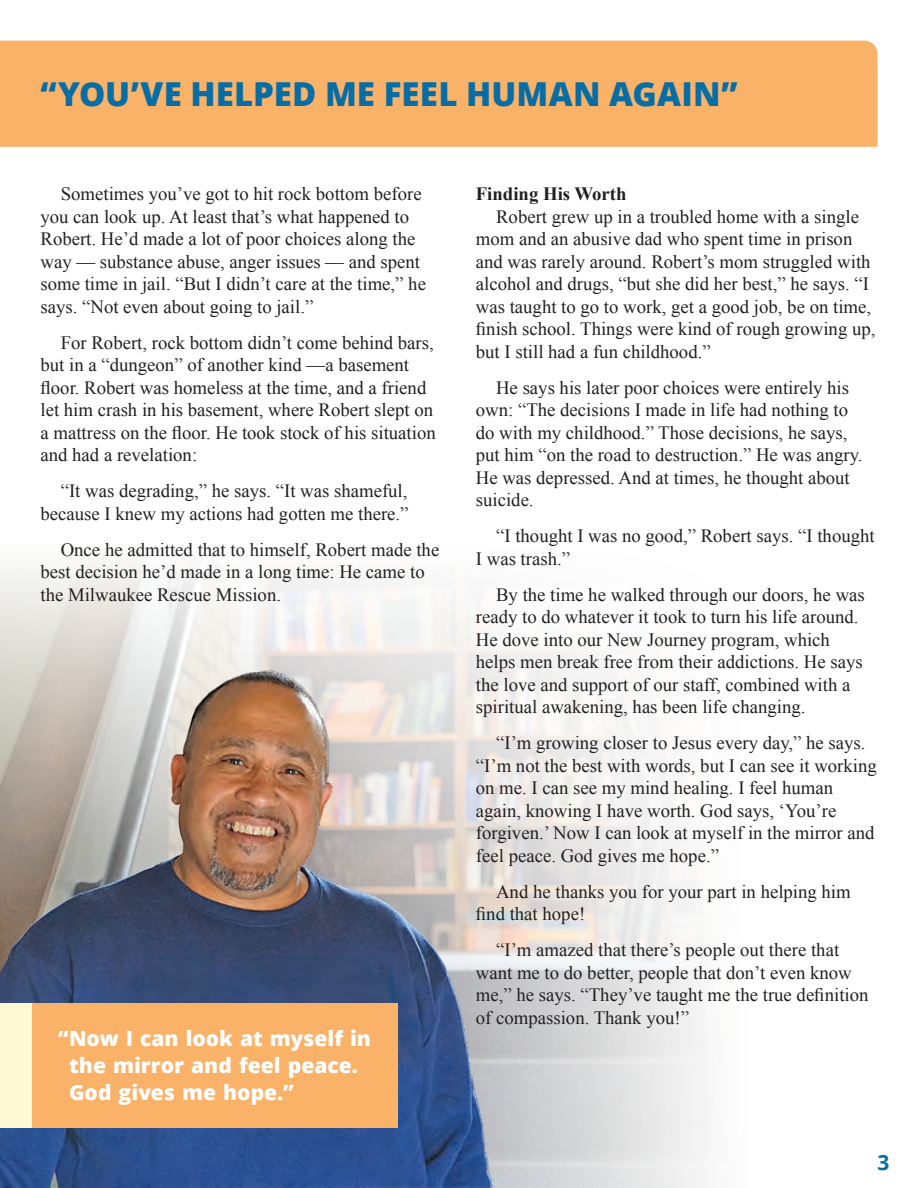
<style>
.page{position:relative;width:918px;height:1188px;background:#fff}
.page>*{position:absolute;margin:0;border:0;box-sizing:border-box;transform-origin:0 0}
.t1{font:800 33px "Open Sans";color:#066da5}
.t2{font:800 21px/27px "Open Sans";color:#fff}
.t3{font:700 21px "Open Sans";color:#066da5}
.t4{font:18.75px/22.5px "Times New Roman";color:#231f20}
.t5{font:700 18.75px "Times New Roman";color:#231f20}
</style>
<div class="page">
<img style="left:0;top:562px;width:705px;height:626px">
<div style="left:0;top:41px;width:878px;height:106px;background:#fab269"></div>
<div style="left:31px;top:1003px;width:367px;height:124px;background:#fab269"></div>
<div style="left:0;top:1003px;width:31px;height:124px;background:#fcf9d3"></div>
<h1 class="t1" style="left:40px;top:69px;width:699px">“YOU’VE HELPED ME FEEL HUMAN AGAIN”</h1>
<p class="t4" style="left:40px;top:183px;width:387px;text-indent:20px">Sometimes you’ve got to hit rock bottom before you can look up. At least that’s what happened to Robert. He’d made a lot of poor choices along the way — substance abuse, anger issues — and spent some time in jail. “But I didn’t care at the time,” he says. “Not even about going to jail.”</p>
<p class="t4" style="left:40px;top:331px;width:397px;text-indent:20px">For Robert, rock bottom didn’t come behind bars, but in a “dungeon” of another kind —a basement floor. Robert was homeless at the time, and a friend let him crash in his basement, where Robert slept on a mattress on the floor. He took stock of his situation and had a revelation:</p>
<p class="t4" style="left:40px;top:480px;width:370px;text-align:right">“It was degrading,” he says. “It was shameful, because I knew my actions had gotten me there.”</p>
<p class="t4" style="left:40px;top:538px;width:400px;text-indent:20px">Once he admitted that to himself, Robert made the best decision he’d made in a long time: He came to the Milwaukee Rescue Mission.</p>
<p class="t2" style="left:69px;top:1024px;width:303px;text-indent:-11px">“Now I can look at myself in the mirror and feel peace.<br>God gives me hope.”</p>
<p class="t5" style="left:476px;top:181px;width:152px">Finding His Worth</p>
<p class="t4" style="left:476px;top:205px;width:401px;text-indent:20px">Robert grew up in a troubled home with a single mom and an abusive dad who spent time in prison and was rarely around. Robert’s mom struggled with alcohol and drugs, “but she did her best,” he says. “I was taught to go to work, get a good job, be on time, finish school. Things were kind of rough growing up, but I still had a fun childhood.”</p>
<p class="t4" style="left:476px;top:376px;width:388px;text-indent:20px">He says his later poor choices were entirely his own: “The decisions I made in life had nothing to do with my childhood.” Those decisions, he says, put him “on the road to destruction.” He was angry.<br>He was depressed. And at times, he thought about suicide.</p>
<p class="t4" style="left:476px;top:524px;width:400px;text-indent:20px">“I thought I was no good,” Robert says. “I thought<br>I was trash.”</p>
<p class="t4" style="left:476px;top:583px;width:390px;text-indent:20px">By the time he walked through our doors, he was ready to do whatever it took to turn his life around.<br>He dove into our New Journey program, which helps men break free from their addictions. He says the love and support of our staff, combined with a spiritual awakening, has been life changing.</p>
<p class="t4" style="left:476px;top:731px;width:402px;text-indent:20px">“I’m growing closer to Jesus every day,” he says. “I’m not the best with words, but I can see it working on me. I can see my mind healing. I feel human again, knowing I have worth. God says, ‘You’re forgiven.’ Now I can look at myself in the mirror and feel peace. God gives me hope.”</p>
<p class="t4" style="left:476px;top:880px;width:376px;text-indent:20px">And he thanks you for your part in helping him find that hope!</p>
<p class="t4" style="left:476px;top:938px;width:394px;text-indent:20px">“I’m amazed that there’s people out there that want me to do better, people that don’t even know me,” he says. “They’ve taught me the true definition of compassion. Thank you!”</p>
<p class="t3" style="left:878px;top:1147px;width:13px">3</p>
</div>
